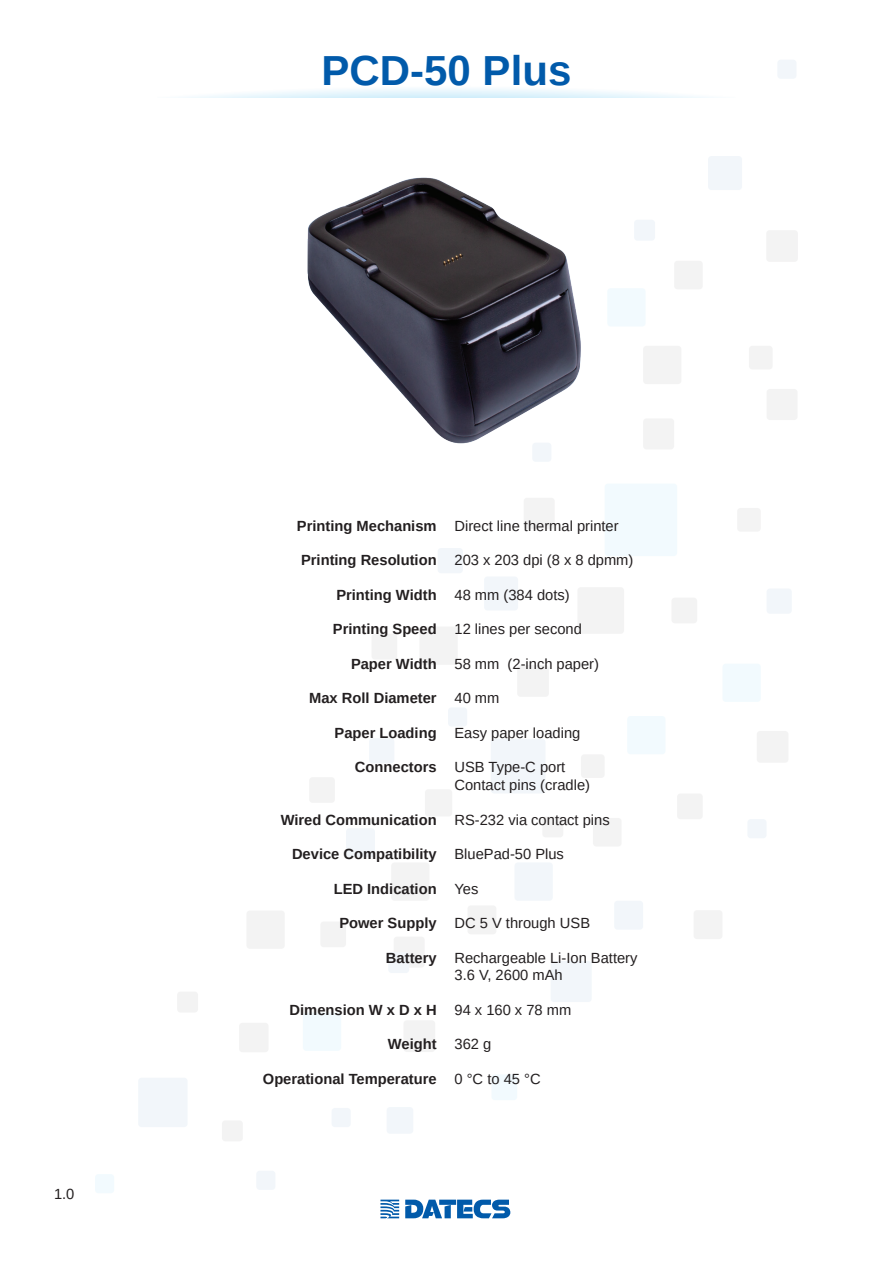
<style>
.page{position:relative;width:893px;height:1263px;background:#fff}
.page>*{position:absolute;margin:0;border:0;box-sizing:border-box;transform-origin:0 0}
.t1{font:700 42px "Arimo";color:#015aaa}
.Paragraph{font:14.7px/17.7px "Arimo";color:#231f20}
.Paragraph-2{font:700 14.7px "Arimo";color:#231f20}
</style>
<div class="page">
<svg style="left:380px;top:1199px;width:19px;height:19px"></svg>
<div style="left:439px;top:1199px;width:17px;height:6px;background:#015aaa"></div>
<svg style="left:405px;top:1199px;width:46px;height:19px"></svg>
<svg style="left:457px;top:1199px;width:53px;height:19px"></svg>
<img style="left:307px;top:177px;width:329px;height:316px">
<p class="Paragraph" style="left:54px;top:1185px;width:22px">1.0</p>
<p class="t1" style="left:322px;top:41px;width:251px">PCD-50 Plus</p>
<p class="Paragraph-2" style="left:297px;top:516px;width:141px">Printing Mechanism</p>
<p class="Paragraph" style="left:454px;top:517px;width:166px">Direct line thermal printer</p>
<p class="Paragraph-2" style="left:301px;top:550px;width:137px">Printing Resolution</p>
<p class="Paragraph" style="left:454px;top:551px;width:180px">203 x 203 dpi (8 x 8 dpmm)</p>
<p class="Paragraph-2" style="left:336px;top:585px;width:102px">Printing Width</p>
<p class="Paragraph" style="left:454px;top:586px;width:117px">48 mm (384 dots)</p>
<p class="Paragraph-2" style="left:333px;top:619px;width:105px">Printing Speed</p>
<p class="Paragraph" style="left:454px;top:620px;width:129px">12 lines per second</p>
<p class="Paragraph-2" style="left:351px;top:654px;width:87px">Paper Width</p>
<p class="Paragraph" style="left:454px;top:655px;width:146px">58 mm (2-inch paper)</p>
<p class="Paragraph-2" style="left:309px;top:688px;width:129px">Max Roll Diameter</p>
<p class="Paragraph" style="left:454px;top:689px;width:46px">40 mm</p>
<p class="Paragraph-2" style="left:335px;top:723px;width:104px">Paper Loading</p>
<p class="Paragraph" style="left:454px;top:724px;width:127px">Easy paper loading</p>
<p class="Paragraph-2" style="left:355px;top:757px;width:83px">Connectors</p>
<p class="Paragraph" style="left:454px;top:758px;width:137px">USB Type-C port<br>Contact pins (cradle)</p>
<p class="Paragraph-2" style="left:281px;top:809px;width:157px">Wired Communication</p>
<p class="Paragraph" style="left:454px;top:811px;width:157px">RS-232 via contact pins</p>
<p class="Paragraph-2" style="left:292px;top:844px;width:146px">Device Compatibility</p>
<p class="Paragraph" style="left:454px;top:845px;width:111px">BluePad-50 Plus</p>
<p class="Paragraph-2" style="left:334px;top:878px;width:104px">LED Indication</p>
<p class="Paragraph" style="left:454px;top:880px;width:25px">Yes</p>
<p class="Paragraph-2" style="left:339px;top:913px;width:99px">Power Supply</p>
<p class="Paragraph" style="left:454px;top:914px;width:137px">DC 5 V through USB</p>
<p class="Paragraph-2" style="left:386px;top:947px;width:52px">Battery</p>
<p class="Paragraph" style="left:454px;top:949px;width:185px">Rechargeable Li-Ion Battery<br>3.6 V, 2600 mAh</p>
<p class="Paragraph-2" style="left:290px;top:999px;width:149px">Dimension W x D x H</p>
<p class="Paragraph" style="left:454px;top:1001px;width:118px">94 x 160 x 78 mm</p>
<p class="Paragraph-2" style="left:388px;top:1034px;width:50px">Weight</p>
<p class="Paragraph" style="left:454px;top:1035px;width:38px">362 g</p>
<p class="Paragraph-2" style="left:263px;top:1068px;width:175px">Operational Temperature</p>
<p class="Paragraph" style="left:454px;top:1070px;width:88px">0 °C to 45 °C</p>
</div>
